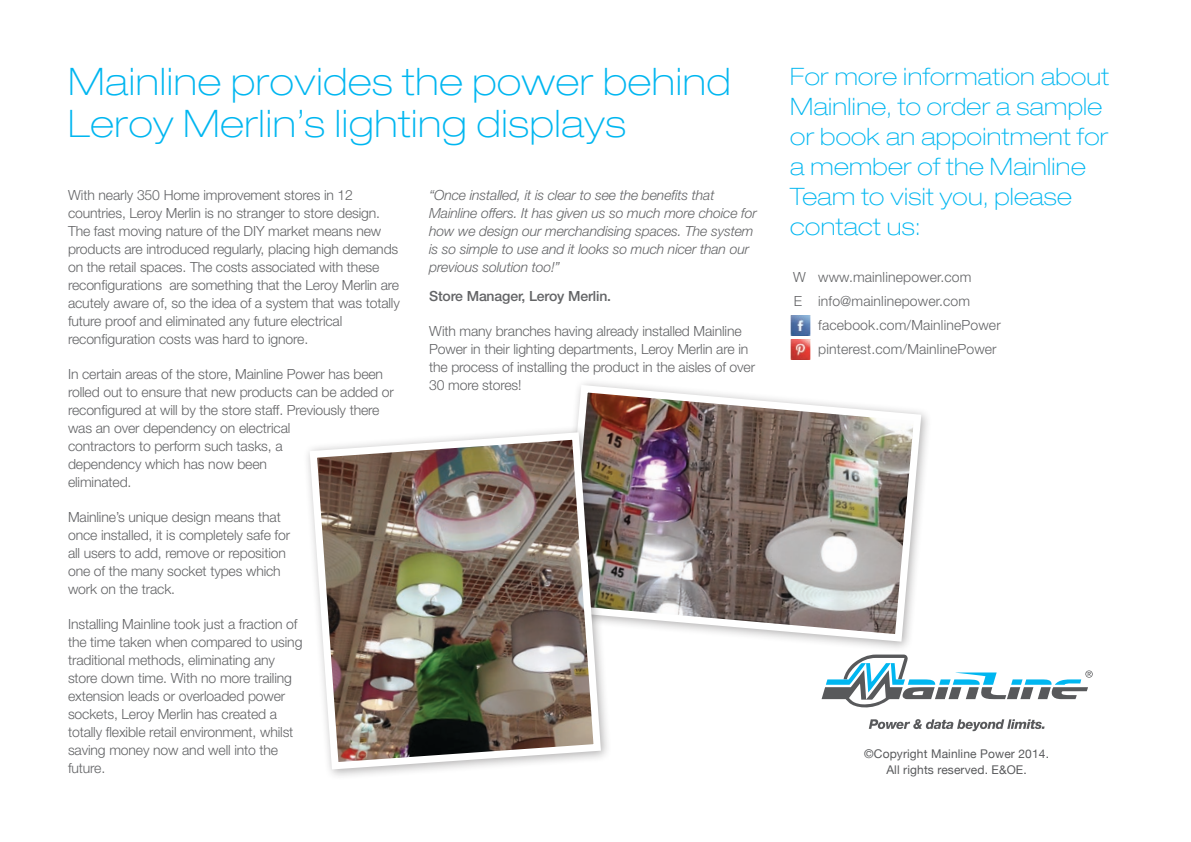
<style>
.page{position:relative;width:1191px;height:842px;background:#fff}
.page>*{position:absolute;margin:0;border:0;box-sizing:border-box;transform-origin:0 0}
.t1{font:100 expanded 38px/42px "Helvetica Neue LT Std";letter-spacing:.02em;color:#00b6f0}
.t2{font:100 expanded 24px/30px "Helvetica Neue LT Std";letter-spacing:.015em;color:#00b6f0}
.t3{font:300 14px/18px "Helvetica Neue LT Std";letter-spacing:-.01em;color:#636466}
.t4{font:italic 300 14px/18px "Helvetica Neue LT Std";letter-spacing:-.01em;color:#636466}
.t5{font:300 14px "Helvetica Neue LT Std";letter-spacing:.01em;color:#636466}
.t6{font:500 14px "Helvetica Neue LT Std";letter-spacing:-.01em;color:#636466}
.t7{font:12px/16px "Helvetica Neue";letter-spacing:.01em;color:#58595b;text-align:center}
</style>
<div class="page">
<img style="left:575px;top:382px;width:350px;height:263px">
<svg style="left:821px;top:654px;width:271px;height:54px"></svg>
<svg style="left:868px;top:719px;width:176px;height:12px"></svg>
<div style="left:302px;top:425px;width:310px;height:355px;background:#231f20;opacity:.35"></div>
<img style="left:306px;top:429px;width:298px;height:344px">
<img style="left:790px;top:315px;width:20px;height:21px">
<img style="left:790px;top:339px;width:20px;height:21px">
<h1 class="t1" style="left:68px;top:60px;width:664px">Mainline provides the power behind<br>Leroy Merlin’s lighting displays</h1>
<h2 class="t2" style="left:790px;top:61px;width:320px">For more information about<br>Mainline, to order a sample or book an appointment for a member of the Mainline<br>Team to visit you, please contact us:</h2>
<p class="t5" style="left:793px;top:268px;width:180px">W www.mainlinepower.com</p>
<p class="t5" style="left:794px;top:292px;width:178px">E info@mainlinepower.com</p>
<p class="t5" style="left:818px;top:316px;width:184px">facebook.com/MainlinePower</p>
<p class="t5" style="left:818px;top:340px;width:180px">pinterest.com/MainlinePower</p>
<p class="t4" style="left:429px;top:186px;width:329px">“Once installed, it is clear to see the benefits that Mainline offers. It has given us so much more choice for how we design our merchandising spaces. The system is so simple to use and it looks so much nicer than our previous solution too!”</p>
<p class="t6" style="left:429px;top:288px;width:183px">Store Manager, Leroy Merlin.</p>
<p class="t3" style="left:429px;top:322px;width:327px">With many branches having already installed Mainline Power in their lighting departments, Leroy Merlin are in the process of installing the product in the aisles of over 30 more stores!</p>
<p class="t3" style="left:68px;top:185px;width:333px">With nearly 350 Home improvement stores in 12 countries, Leroy Merlin is no stranger to store design.<br>The fast moving nature of the DIY market means new products are introduced regularly, placing high demands on the retail spaces. The costs associated with these reconfigurations are something that the Leroy Merlin are acutely aware of, so the idea of a system that was totally future proof and eliminated any future electrical reconfiguration costs was hard to ignore.</p>
<p class="t3" style="left:68px;top:364px;width:327px">In certain areas of the store, Mainline Power has been rolled out to ensure that new products can be added or reconfigured at will by the store staff. Previously there was an over dependency on electrical<br>contractors to perform such tasks, a<br>dependency which has now been<br>eliminated.</p>
<p class="t3" style="left:68px;top:507px;width:224px">Mainline’s unique design means that once installed, it is completely safe for all users to add, remove or reposition one of the many socket types which work on the track.</p>
<p class="t3" style="left:68px;top:614px;width:236px">Installing Mainline took just a fraction of the time taken when compared to using traditional methods, eliminating any store down time. With no more trailing extension leads or overloaded power sockets, Leroy Merlin has created a totally flexible retail environment, whilst saving money now and well into the future.</p>
<p class="t7" style="left:864px;top:746px;width:186px">©Copyright Mainline Power 2014.<br>All rights reserved. E&amp;OE.</p>
</div>
